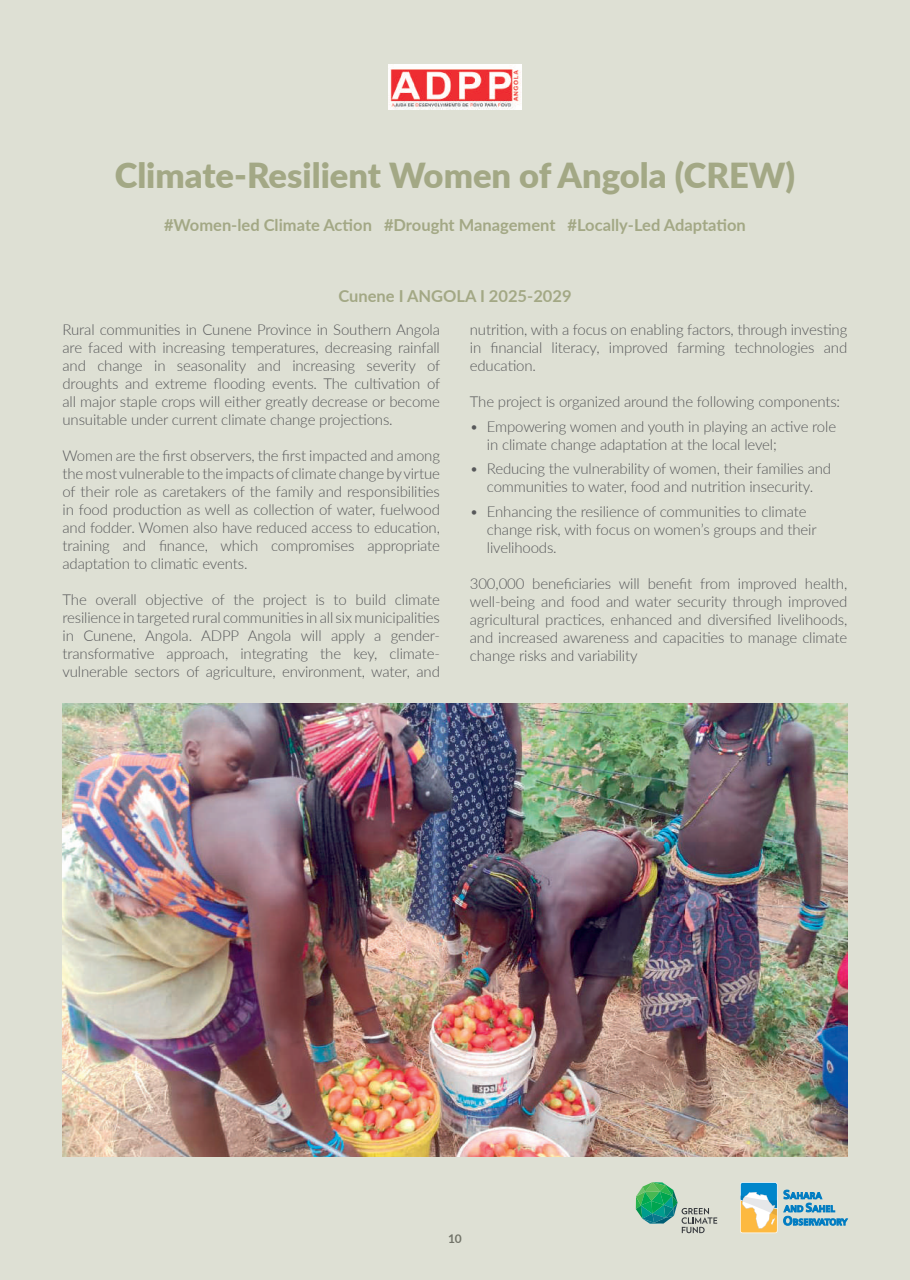
<style>
.page{position:relative;width:910px;height:1280px;background:#dee0d4}
.page>*{position:absolute;margin:0;border:0;box-sizing:border-box;transform-origin:0 0}
.t1{font:900 34.5px "Lato";color:#a3a885}
.t2{font:700 16.5px "Lato";color:#a3a885}
.t3{font:300 15px/18px "Lato";letter-spacing:-.01em;color:#57585a;text-align:justify}
.t4{font:700 12px "Lato";color:#57585a}
</style>
<div class="page">
<img style="left:63px;top:704px;width:784px;height:453px">
<img style="left:388px;top:65px;width:133px;height:44px">
<svg style="left:636px;top:1182px;width:81px;height:51px"></svg>
<svg style="left:740px;top:1182px;width:108px;height:51px"></svg>
<h1 class="t1" style="left:115px;top:150px;width:682px">Climate-Resilient Women of Angola (CREW)</h1>
<p class="t2" style="left:164px;top:213px;width:583px">#Women-led Climate Action #Drought Management #Locally-Led Adaptation</p>
<p class="t2" style="left:338px;top:284px;width:235px">Cunene I ANGOLA I 2025-2029</p>
<p class="t3" style="left:63px;top:320px;width:379px">Rural communities in Cunene Province in Southern Angola are faced with increasing temperatures, decreasing rainfall and change in seasonality and increasing severity of droughts and extreme flooding events. The cultivation of all major staple crops will either greatly decrease or become unsuitable under current climate change projections.</p>
<p class="t3" style="left:63px;top:446px;width:379px">Women are the first observers, the first impacted and among the most vulnerable to the impacts of climate change by virtue of their role as caretakers of the family and responsibilities in food production as well as collection of water, fuelwood and fodder. Women also have reduced access to education, training and finance, which compromises appropriate adaptation to climatic events.</p>
<p class="t3" style="left:63px;top:590px;width:379px">The overall objective of the project is to build climate resilience in targeted rural communities in all six municipalities in Cunene, Angola. ADPP Angola will apply a gender&shy;transformative approach, integrating the key, climate&shy;vulnerable sectors of agriculture, environment, water, and</p>
<p class="t3" style="left:470px;top:320px;width:379px">nutrition, with a focus on enabling factors, through investing in financial literacy, improved farming technologies and education.</p>
<p class="t3" style="left:470px;top:392px;width:372px">The project is organized around the following components:</p>
<p class="t3" style="left:487px;top:417px;width:351px;text-indent:-17px">• Empowering women and youth in playing an active role in climate change adaptation at the local level;</p>
<p class="t3" style="left:470px;top:459px;width:363px;text-align:center">• Reducing the vulnerability of women, their families and communities to water, food and nutrition insecurity.</p>
<p class="t3" style="left:487px;top:502px;width:331px;text-align:left;text-indent:-17px">• Enhancing the resilience of communities to climate change risk, with focus on women’s groups and their livelihoods.</p>
<p class="t3" style="left:470px;top:574px;width:379px">300,000 beneficiaries will benefit from improved health, well-being and food and water security through improved agricultural practices, enhanced and diversified livelihoods, and increased awareness and capacities to manage climate change risks and variability</p>
<p class="t4" style="left:448px;top:1230px;width:15px">10</p>
</div>
